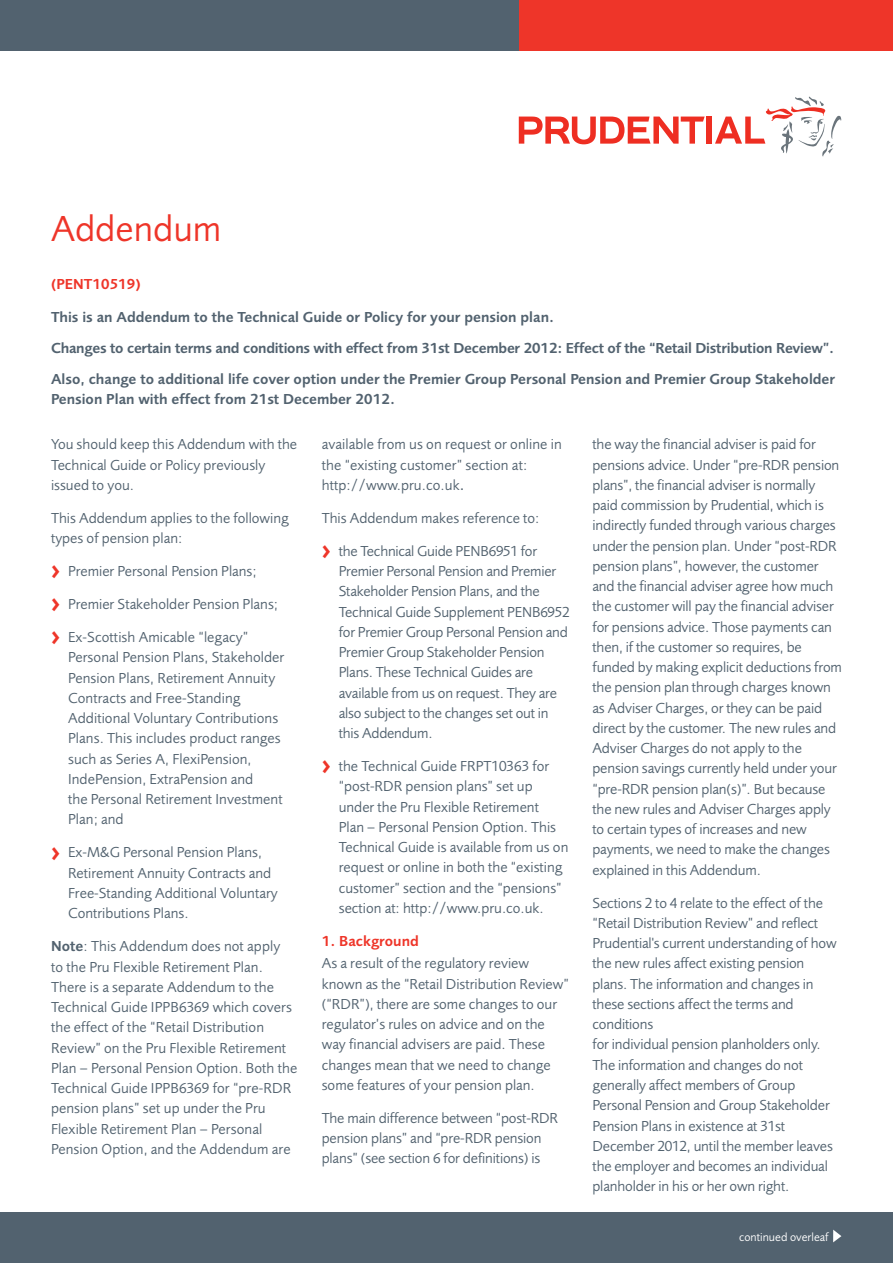
<style>
.page{position:relative;width:893px;height:1263px;background:#fff}
.page>*{position:absolute;margin:0;border:0;box-sizing:border-box;transform-origin:0 0}
.t1{font:37.5px "Pru Sans";color:#ee3529}
.t2{font:15px/20.2px "Pru Sans";letter-spacing:-.01em;color:#52626f}
.t3{font:600 15px/30.9px "Pru Sans";color:#52626f}
.t4{font:600 15px "Pru Sans";color:#ee3529}
.t5{font:12px "Pru Sans";color:#fff}
.s1{font-family:"Meta";font-weight:700;font-size:21px;color:#ee3529}
.s2{font-weight:600}
.s3{font-weight:500}
</style>
<div class="page">
<div style="left:0;top:0;width:893px;height:51px;background:#52626f"></div>
<div style="left:519px;top:0;width:374px;height:51px;background:#ee3529"></div>
<div style="left:706px;top:117px;width:6px;height:27px;background:#ee2e22"></div>
<svg style="left:715px;top:97px;width:126px;height:60px"></svg>
<svg style="left:519px;top:117px;width:186px;height:27px"></svg>
<div style="left:0;top:1212px;width:893px;height:51px;background:#52626f"></div>
<svg style="left:833px;top:1229px;width:8px;height:13px"></svg>
<h1 class="t1" style="left:51px;top:214px;width:172px">Addendum</h1>
<p class="t4" style="left:51px;top:278px;width:91px">(PENT10519)</p>
<p class="t3" style="left:51px;top:303px;width:786px">This is an Addendum to the Technical Guide or Policy for your pension plan.<br>Changes to certain terms and conditions with effect from 31st December 2012: Effect of the “Retail Distribution Review”.<br>Also, change to additional life cover option under the Premier Group Personal Pension and Premier Group Stakeholder</p>
<p class="t3" style="left:51px;top:385px;width:345px">Pension Plan with effect from 21st December 2012.</p>
<p class="t2" style="left:51px;top:436px;width:248px">You should keep this Addendum with the<br>Technical Guide or Policy previously issued to you.</p>
<p class="t2" style="left:51px;top:509px;width:239px">This Addendum applies to the following types of pension plan:</p>
<p class="t2" style="left:51px;top:562px;width:207px"><span class="s1">&gt;</span> Premier Personal Pension Plans;</p>
<p class="t2" style="left:51px;top:595px;width:228px"><span class="s1">&gt;</span> Premier Stakeholder Pension Plans;</p>
<p class="t2" style="left:68px;top:628px;width:218px;text-indent:-17px"><span class="s1">&gt;</span> Ex-Scottish Amicable “legacy”<br>Personal Pension Plans, Stakeholder<br>Pension Plans, Retirement Annuity<br>Contracts and Free-Standing<br>Additional Voluntary Contributions<br>Plans. This includes product ranges such as Series A, FlexiPension,<br>IndePension, ExtraPension and<br>the Personal Retirement Investment<br>Plan; and</p>
<p class="t2" style="left:68px;top:844px;width:211px;text-indent:-17px"><span class="s1">&gt;</span> Ex-M&amp;G Personal Pension Plans,<br>Retirement Annuity Contracts and<br>Free-Standing Additional Voluntary<br>Contributions Plans.</p>
<p class="t2" style="left:51px;top:937px;width:248px"><span class="s2">Note</span>: This Addendum does not apply<br>to the Pru Flexible Retirement Plan.<br>There is a separate Addendum to the Technical Guide IPPB6369 which covers the effect of the “Retail Distribution Review” on the Pru Flexible Retirement Plan – Personal Pension Option. Both the Technical Guide IPPB6369 for “pre-RDR pension plans” set up under the Pru Flexible Retirement Plan – Personal Pension Option, and the Addendum are</p>
<p class="t2" style="left:592px;top:436px;width:251px">the way the financial adviser is paid for pensions advice. Under “pre-RDR pension plans”, the financial adviser is normally paid commission by Prudential, which is indirectly funded through various charges under the pension plan. Under “post-RDR pension plans”, however, the customer and the financial adviser agree how much the customer will pay the financial adviser for pensions advice. Those payments can then, if the customer so requires, be funded by making explicit deductions from the pension plan through charges known as Adviser Charges, or they can be paid direct by the customer. The new rules and Adviser Charges do not apply to the pension savings currently held under your “pre-RDR pension plan(s)”. But because the new rules and Adviser Charges apply to certain types of increases and new payments, we need to make the changes explained in this Addendum.</p>
<p class="t2" style="left:592px;top:894px;width:246px">Sections 2 to 4 relate to the effect of the “Retail Distribution Review” and reflect Prudential's current understanding of how the new rules affect existing pension plans. The information and changes in these sections affect the terms and conditions<br>for individual pension planholders only.<br>The information and changes do not generally affect members of Group Personal Pension and Group Stakeholder Pension Plans in existence at 31st December 2012, until the member leaves the employer and becomes an individual planholder in his or her own right.</p>
<p class="t5" style="left:739px;top:1232px;width:91px">continued overleaf</p>
<p class="t2" style="left:322px;top:436px;width:242px">available from us on request or online in the “existing customer” section at: http://www.pru.co.uk<span class="s3">.</span></p>
<p class="t2" style="left:322px;top:509px;width:219px">This Addendum makes reference to:</p>
<p class="t2" style="left:339px;top:542px;width:232px;text-indent:-17px"><span class="s1">&gt;</span> the Technical Guide PENB6951 for Premier Personal Pension and Premier Stakeholder Pension Plans, and the Technical Guide Supplement PENB6952 for Premier Group Personal Pension and Premier Group Stakeholder Pension Plans. These Technical Guides are available from us on request. They are also subject to the changes set out in this Addendum.</p>
<p class="t2" style="left:339px;top:757px;width:231px;text-indent:-17px"><span class="s1">&gt;</span> the Technical Guide FRPT10363 for “post-RDR pension plans” set up under the Pru Flexible Retirement<br>Plan – Personal Pension Option. This Technical Guide is available from us on request or online in both the “existing customer” section and the “pensions” section at: http://www.pru.co.uk.</p>
<p class="t4" style="left:322px;top:935px;width:99px">1. Background</p>
<p class="t2" style="left:322px;top:955px;width:249px">As a result of the regulatory review known as the “Retail Distribution Review” (“RDR”), there are some changes to our regulator’s rules on advice and on the way financial advisers are paid. These changes mean that we need to change some features of your pension plan.</p>
<p class="t2" style="left:322px;top:1109px;width:238px">The main difference between “post-RDR pension plans” and “pre-RDR pension plans” (see section 6 for definitions) is</p>
</div>
